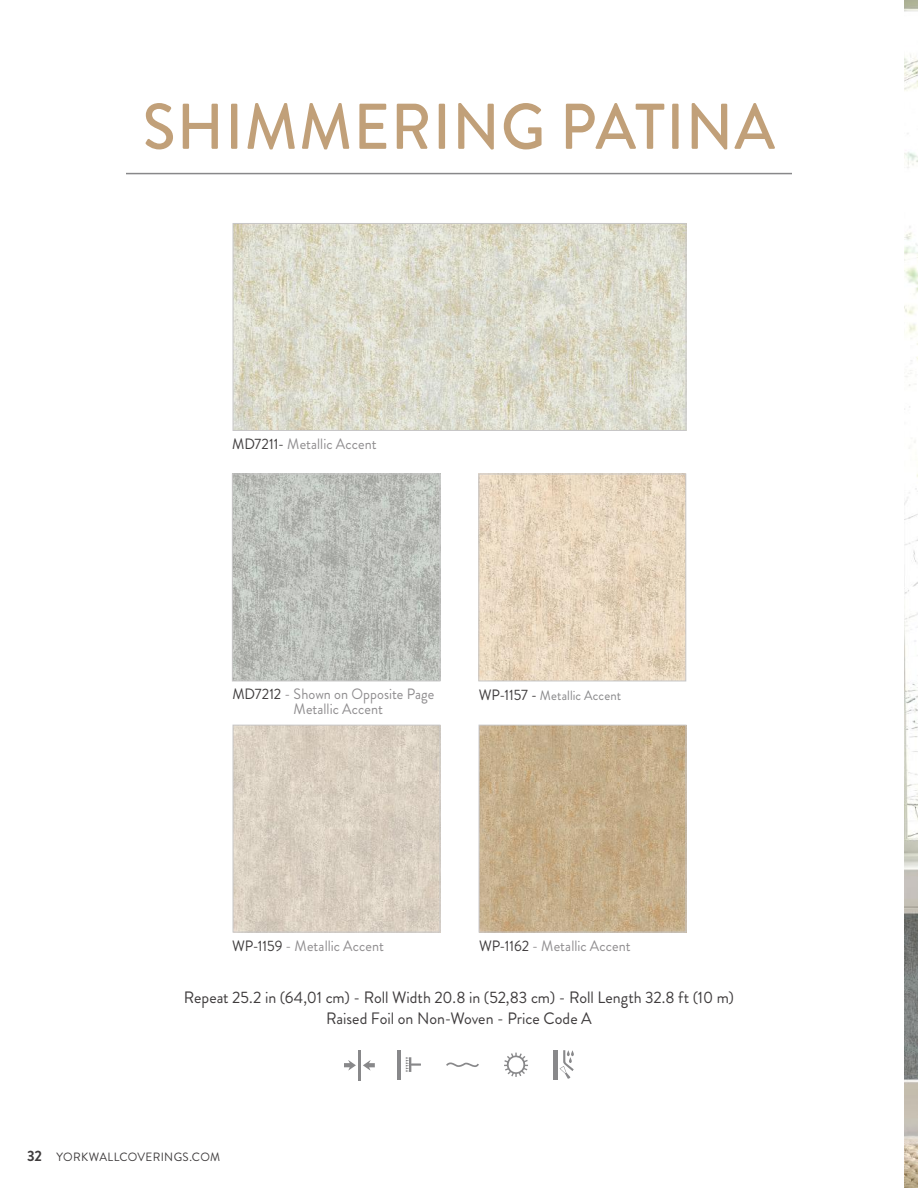
<style>
.page{position:relative;width:918px;height:1188px;background:#fff}
.page>*{position:absolute;margin:0;border:0;box-sizing:border-box;transform-origin:0 0}
.t1{font:500 64.5px "Brandon Grotesque";letter-spacing:.02em;color:#c1a079;scale:.95 1}
.t2{font:16.5px/20.2px "Brandon Grotesque";color:#3f3c3d;text-align:center}
.t3{font:15px/15px "Brandon Grotesque";color:#908e90;scale:.95 1}
.t4{font:13.5px "Brandon Grotesque";letter-spacing:.005em;color:#88888a;scale:.95 1}
.t5{font:12px "Brandon Grotesque";letter-spacing:.03em;color:#3f3c3d}
.s1{color:#3f3c3d}
.s2{font-size:15px;color:#3f3c3d}
.s3{font-weight:700;font-size:15px}
</style>
<div class="page">
<img style="left:234px;top:476px;width:204px;height:203px">
<div style="left:232px;top:474px;width:208px;height:207px;border:1px solid #c7c6c7"></div>
<hr style="left:126px;top:173px;width:666px;height:1px;background:#88888a">
<hr style="left:358px;top:1050px;width:3px;height:31px;background:#88888a">
<svg style="left:344px;top:1060px;width:12px;height:11px"></svg>
<svg style="left:363px;top:1060px;width:12px;height:11px"></svg>
<hr style="left:397px;top:1050px;width:4px;height:30px;background:#88888a">
<svg style="left:406px;top:1057px;width:15px;height:15px"></svg>
<svg style="left:446px;top:1062px;width:33px;height:5px"></svg>
<svg style="left:504px;top:1053px;width:24px;height:24px"></svg>
<hr style="left:554px;top:1050px;width:4px;height:30px;background:#88888a">
<svg style="left:559px;top:1050px;width:15px;height:29px"></svg>
<img style="left:904px;top:0;width:14px;height:1188px">
<img style="left:481px;top:476px;width:203px;height:203px">
<div style="left:479px;top:474px;width:207px;height:207px;border:1px solid #c7c6c7"></div>
<img style="left:481px;top:727px;width:203px;height:203px">
<div style="left:479px;top:725px;width:207px;height:207px;border:1px solid #c7c6c7"></div>
<img style="left:235px;top:727px;width:203px;height:203px">
<div style="left:233px;top:725px;width:207px;height:207px;border:1px solid #c7c6c7"></div>
<img style="left:235px;top:225px;width:449px;height:204px">
<div style="left:233px;top:223px;width:453px;height:208px;border:1px solid #c7c6c7"></div>
<h1 class="t1" style="left:143px;top:82px;width:667px">SHIMMERING PATINA</h1>
<p class="t3" style="left:232px;top:437px;width:154px"><span class="s1">MD7211-</span> Metallic Accent</p>
<p class="t3" style="left:294px;top:687px;width:150px;text-indent:-61px"><span class="s1">MD7212</span> - Shown on Opposite Page<br>Metallic Accent</p>
<p class="t4" style="left:479px;top:686px;width:151px"><span class="s2">WP-1157 -</span> Metallic Accent</p>
<p class="t3" style="left:232px;top:938px;width:161px"><span class="s1">WP-1159</span> - Metallic Accent</p>
<p class="t3" style="left:479px;top:938px;width:161px"><span class="s1">WP-1162</span> - Metallic Accent</p>
<p class="t2" style="left:184px;top:988px;width:552px">Repeat 25.2 in (64,01 cm) - Roll Width 20.8 in (52,83 cm) - Roll Length 32.8 ft (10 m)<br>Raised Foil on Non-Woven - Price Code A</p>
<p class="t5" style="left:27px;top:1149px;width:195px"><span class="s3">32</span> YORKWALLCOVERINGS.COM</p>
</div>
